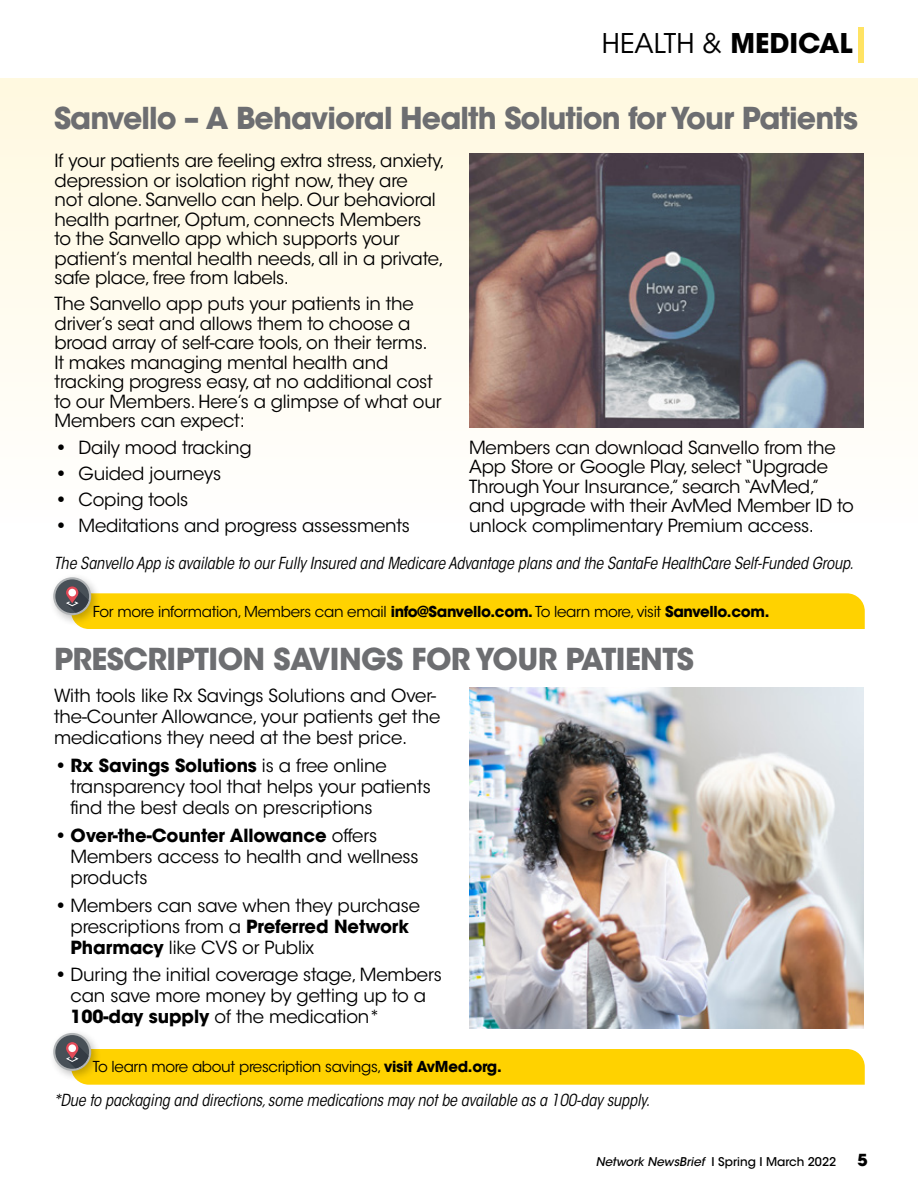
<style>
.page{position:relative;width:918px;height:1188px;background:#fff}
.page>*{position:absolute;margin:0;border:0;box-sizing:border-box;transform-origin:0 0}
.t1{font:700 30px "ITC Avant Garde Std";letter-spacing:-.03em;color:#6d6e71}
.t2{font:27px "ITC Avant Garde Std";color:#000}
.t3{font:18px/19.5px "ITC Avant Garde Std";letter-spacing:-.01em;color:#000}
.t4{font:italic condensed 16.5px "ITC Avant Garde Std";letter-spacing:-.01em;color:#000}
.t5{font:700 16.5px "ITC Avant Garde Std";color:#000}
.t6{font:15px "ITC Avant Garde Std";letter-spacing:-.02em;color:#000}
.t7{font:500 12px "ITC Avant Garde Std";color:#000}
.s1{font-weight:700}
.s2{font-style:italic}
</style>
<div class="page">
<div style="left:0;top:79px;width:918px;height:444px;background:linear-gradient(to bottom,#fef8df,#fffffe)"></div>
<div style="left:859px;top:27px;width:5px;height:36px;background:#ffe363"></div>
<div style="left:49px;top:1028px;width:53px;height:54px;background:#000;opacity:.25"></div>
<svg style="left:54px;top:1034px;width:36px;height:36px"></svg>
<div style="left:53px;top:1033px;width:38px;height:38px;border:2px solid #b1b4b6;border-radius:50%"></div>
<svg style="left:66px;top:1042px;width:799px;height:43px"></svg>
<div style="left:68px;top:1044px;width:8px;height:8px;background:#fff;border-radius:50%"></div>
<div style="left:49px;top:573px;width:53px;height:53px;background:#000;opacity:.25"></div>
<svg style="left:54px;top:578px;width:36px;height:36px"></svg>
<div style="left:53px;top:577px;width:38px;height:38px;border:2px solid #b1b4b6;border-radius:50%"></div>
<svg style="left:66px;top:586px;width:799px;height:43px"></svg>
<div style="left:68px;top:589px;width:8px;height:7px;background:#fff;border-radius:50%"></div>
<img style="left:469px;top:688px;width:394px;height:341px">
<img style="left:469px;top:154px;width:395px;height:274px">
<h2 class="t2" style="left:602px;top:27px;width:252px">HEALTH &amp; <span class="s1">MEDICAL</span></h2>
<h1 class="t1" style="left:54px;top:98px;width:806px">Sanvello – A Behavioral Health Solution for Your Patients</h1>
<p class="t3" style="left:55px;top:151px;width:392px">If your patients are feeling extra stress, anxiety, depression or isolation right now, they are<br>not alone. Sanvello can help. Our behavioral health partner, Optum, connects Members<br>to the Sanvello app which supports your patient’s mental health needs, all in a private, safe place, free from labels.</p>
<p class="t3" style="left:55px;top:294px;width:388px">The Sanvello app puts your patients in the driver’s seat and allows them to choose a broad array of self-care tools, on their terms.<br>It makes managing mental health and tracking progress easy, at no additional cost to our Members. Here’s a glimpse of what our Members can expect:</p>
<p class="t3" style="left:55px;top:437px;width:199px"><span class="s1">•</span> Daily mood tracking</p>
<p class="t3" style="left:55px;top:464px;width:168px"><span class="s1">•</span> Guided journeys</p>
<p class="t3" style="left:55px;top:490px;width:135px"><span class="s1">•</span> Coping tools</p>
<p class="t3" style="left:55px;top:516px;width:357px"><span class="s1">•</span> Meditations and progress assessments</p>
<p class="t3" style="left:469px;top:438px;width:386px">Members can download Sanvello from the App Store or Google Play, select “Upgrade Through Your Insurance,” search “AvMed,” and upgrade with their AvMed Member ID to unlock complimentary Premium access.</p>
<p class="t4" style="left:54px;top:553px;width:801px">The Sanvello App is available to our Fully Insured and Medicare Advantage plans and the SantaFe HealthCare Self-Funded Group.</p>
<p class="t6" style="left:93px;top:602px;width:678px">For more information, Members can email <span class="s1">info@Sanvello.com.</span> To learn more, visit <span class="s1">Sanvello.com.</span></p>
<h1 class="t1" style="left:54px;top:640px;width:641px">PRESCRIPTION SAVINGS FOR YOUR PATIENTS</h1>
<p class="t3" style="left:54px;top:686px;width:388px;line-height:21px">With tools like Rx Savings Solutions and Over&shy;the-Counter Allowance, your patients get the medications they need at the best price.</p>
<p class="t3" style="left:71px;top:755px;width:362px;line-height:21px;text-indent:-17px"><span class="s1">• Rx Savings Solutions</span> is a free online transparency tool that helps your patients find the best deals on prescriptions</p>
<p class="t3" style="left:71px;top:825px;width:350px;line-height:21px;text-indent:-17px"><span class="s1">• Over-the-Counter Allowance</span> offers<br>Members access to health and wellness products</p>
<p class="t3" style="left:71px;top:895px;width:351px;line-height:21px;text-indent:-17px"><span class="s1">•</span> Members can save when they purchase prescriptions from a <span class="s1">Preferred Network<br>Pharmacy</span> like CVS or Publix</p>
<p class="t3" style="left:71px;top:965px;width:373px;line-height:21px;text-indent:-17px"><span class="s1">•</span> During the initial coverage stage, Members can save more money by getting up to a<br><span class="s1">100-day supply</span> of the medication*</p>
<p class="t6" style="left:93px;top:1058px;width:410px">To learn more about prescription savings, <span class="s1">visit AvMed.org.</span></p>
<p class="t4" style="left:55px;top:1091px;width:597px">*Due to packaging and directions, some medications may not be available as a 100-day supply.</p>
<p class="t7" style="left:596px;top:1154px;width:242px"><span class="s2">Network NewsBrief</span> I S p r i n g I M a rc h 2 0 2 2</p>
<p class="t5" style="left:857px;top:1149px;width:12px">5</p>
</div>
